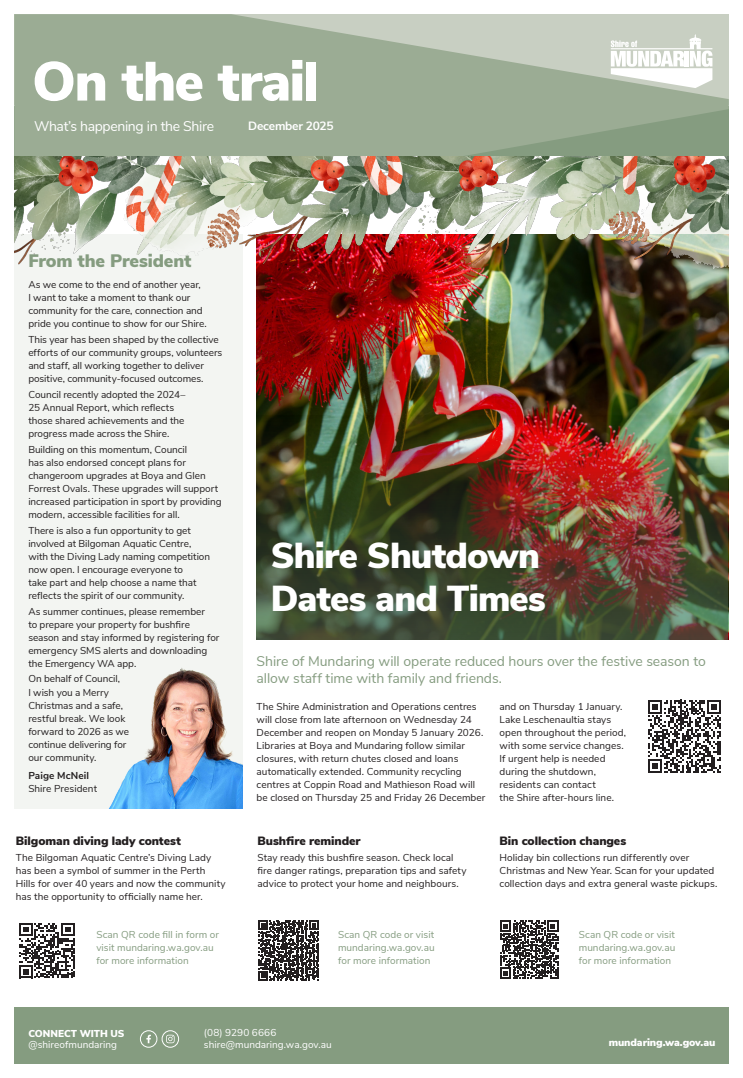
<style>
.page{position:relative;width:743px;height:1078px;background:#fff}
.page>*{position:absolute;margin:0;border:0;box-sizing:border-box;transform-origin:0 0}
.Headline{font:900 55px "Nunito Sans";letter-spacing:-.025em;color:#fff}
.L1_head{font:900 36px/43.2px "Nunito Sans";letter-spacing:-.025em;color:#fff}
.L2_heads{font:900 18px "Nunito Sans";letter-spacing:-.01em;color:#859c80}
.Intro_text{font:14px/16.8px "Nunito Sans";letter-spacing:-.005em;color:#859c80}
.t1{font:14px "Nunito Sans";letter-spacing:-.025em;color:#fff}
.Event{font:900 12px "Nunito Sans";letter-spacing:-.005em;color:#231f20}
.t2{font:700 12px "Nunito Sans";letter-spacing:-.02em;color:#fff}
.t3{font:900 10.5px "Nunito Sans";letter-spacing:-.01em;color:#fff}
.Body{font:10px/13px "Nunito Sans";color:#231f20}
.Body-2{font:10px/13px "Nunito Sans";letter-spacing:.005em;color:#859c80;text-align:justify}
.t4{font:10px/12px "Nunito Sans";letter-spacing:.005em;color:#fff}
.t5{font:900 10px "Nunito Sans";letter-spacing:-.005em;color:#fff}
.s1{font-weight:700}
</style>
<div class="page">
<svg style="left:19px;top:923px;width:56px;height:55px"></svg>
<svg style="left:258px;top:920px;width:60px;height:60px"></svg>
<svg style="left:500px;top:920px;width:58px;height:58px"></svg>
<img style="left:257px;top:290px;width:471px;height:123px">
<div style="left:14px;top:234px;width:229px;height:574px;background:#f3f5f2"></div>
<img style="left:109px;top:668px;width:133px;height:140px">
<div style="left:14px;top:1006px;width:715px;height:57px;background:#859c80"></div>
<svg style="left:146px;top:1034px;width:5px;height:8px"></svg>
<div style="left:140px;top:1030px;width:17px;height:17px;border:1px solid #fff;border-radius:50%"></div>
<svg style="left:166px;top:1034px;width:9px;height:8px"></svg>
<div style="left:162px;top:1030px;width:17px;height:17px;border:1px solid #fff;border-radius:50%"></div>
<svg style="left:648px;top:699px;width:73px;height:73px"></svg>
<img style="left:14px;top:156px;width:715px;height:134px">
<svg style="left:14px;top:14px;width:715px;height:142px;background:#a1b09a"></svg>
<svg style="left:611px;top:34px;width:101px;height:54px"></svg>
<img style="left:257px;top:413px;width:471px;height:226px">
<p class="Headline" style="left:32px;top:41px;width:288px">On the trail</p>
<p class="t1" style="left:34px;top:116px;width:181px">What’s happening in the Shire</p>
<p class="t2" style="left:248px;top:117px;width:87px">December 2025</p>
<p class="L2_heads" style="left:28px;top:247px;width:164px">From the President</p>
<p class="Body" style="left:28px;top:277px;width:180px">As we come to the end of another year,<br>I want to take a moment to thank our community for the care, connection and pride you continue to show for our Shire.</p>
<p class="Body" style="left:28px;top:332px;width:195px">This year has been shaped by the collective efforts of our community groups, volunteers and staff, all working together to deliver positive, community-focused outcomes.</p>
<p class="Body" style="left:28px;top:387px;width:159px">Council recently adopted the 2024– 25 Annual Report, which reflects those shared achievements and the progress made across the Shire.</p>
<p class="Body" style="left:28px;top:442px;width:195px">Building on this momentum, Council<br>has also endorsed concept plans for changeroom upgrades at Boya and Glen Forrest Ovals. These upgrades will support increased participation in sport by providing modern, accessible facilities for all.</p>
<p class="Body" style="left:28px;top:523px;width:183px">There is also a fun opportunity to get involved at Bilgoman Aquatic Centre, with the Diving Lady naming competition now open. I encourage everyone to<br>take part and help choose a name that reflects the spirit of our community.</p>
<p class="Body" style="left:28px;top:604px;width:193px">As summer continues, please remember<br>to prepare your property for bushfire season and stay informed by registering for emergency SMS alerts and downloading the Emergency WA app.</p>
<p class="Body" style="left:28px;top:671px;width:102px">On behalf of Council,<br>I wish you a Merry<br>Christmas and a safe, restful break. We look forward to 2026 as we continue delivering for our community.</p>
<p class="Body" style="left:28px;top:768px;width:70px"><span class="s1">Paige McNeil<br></span>Shire President</p>
<p class="Event" style="left:16px;top:831px;width:166px">Bilgoman diving lady contest</p>
<p class="Body" style="left:16px;top:850px;width:211px">The Bilgoman Aquatic Centre’s Diving Lady has been a symbol of summer in the Perth Hills for over 40 years and now the community has the opportunity to officially name her.</p>
<p class="Body-2" style="left:96px;top:927px;width:124px;text-align:left">Scan QR code fill in form or visit mundaring.wa.gov.au for more information</p>
<p class="L1_head" style="left:271px;top:532px;width:276px">Shire Shutdown<br>Dates and Times</p>
<p class="Intro_text" style="left:257px;top:651px;width:450px">Shire of Mundaring will operate reduced hours over the festive season to allow staff time with family and friends.</p>
<p class="Body" style="left:257px;top:699px;width:230px">The Shire Administration and Operations centres will close from late afternoon on Wednesday 24<br>December and reopen on Monday 5 January 2026.<br>Libraries at Boya and Mundaring follow similar closures, with return chutes closed and loans automatically extended. Community recycling centres at Coppin Road and Mathieson Road will be closed on Thursday 25 and Friday 26 December</p>
<p class="Body" style="left:499px;top:699px;width:128px">and on Thursday 1 January.<br>Lake Leschenaultia stays open throughout the period, with some service changes.<br>If urgent help is needed during the shutdown, residents can contact<br>the Shire after-hours line.</p>
<p class="Event" style="left:257px;top:831px;width:104px">Bushfire reminder</p>
<p class="Body" style="left:257px;top:850px;width:210px">Stay ready this bushfire season. Check local fire danger ratings, preparation tips and safety advice to protect your home and neighbours.</p>
<p class="Body-2" style="left:338px;top:927px;width:98px">Scan QR code or visit mundaring.wa.gov.au for more information</p>
<p class="Event" style="left:499px;top:831px;width:128px">Bin collection changes</p>
<p class="Body" style="left:499px;top:850px;width:219px">Holiday bin collections run differently over<br>Christmas and New Year. Scan for your updated collection days and extra general waste pickups.</p>
<p class="Body-2" style="left:579px;top:927px;width:98px">Scan QR code or visit mundaring.wa.gov.au for more information</p>
<p class="t5" style="left:28px;top:1025px;width:98px">CONNECT WITH US</p>
<p class="t4" style="left:28px;top:1037px;width:90px">@shireofmundaring</p>
<p class="t4" style="left:204px;top:1026px;width:129px">(08) 9290 6666 shire@mundaring.wa.gov.au</p>
<p class="t3" style="left:609px;top:1034px;width:108px">mundaring.wa.gov.au</p>
</div>
